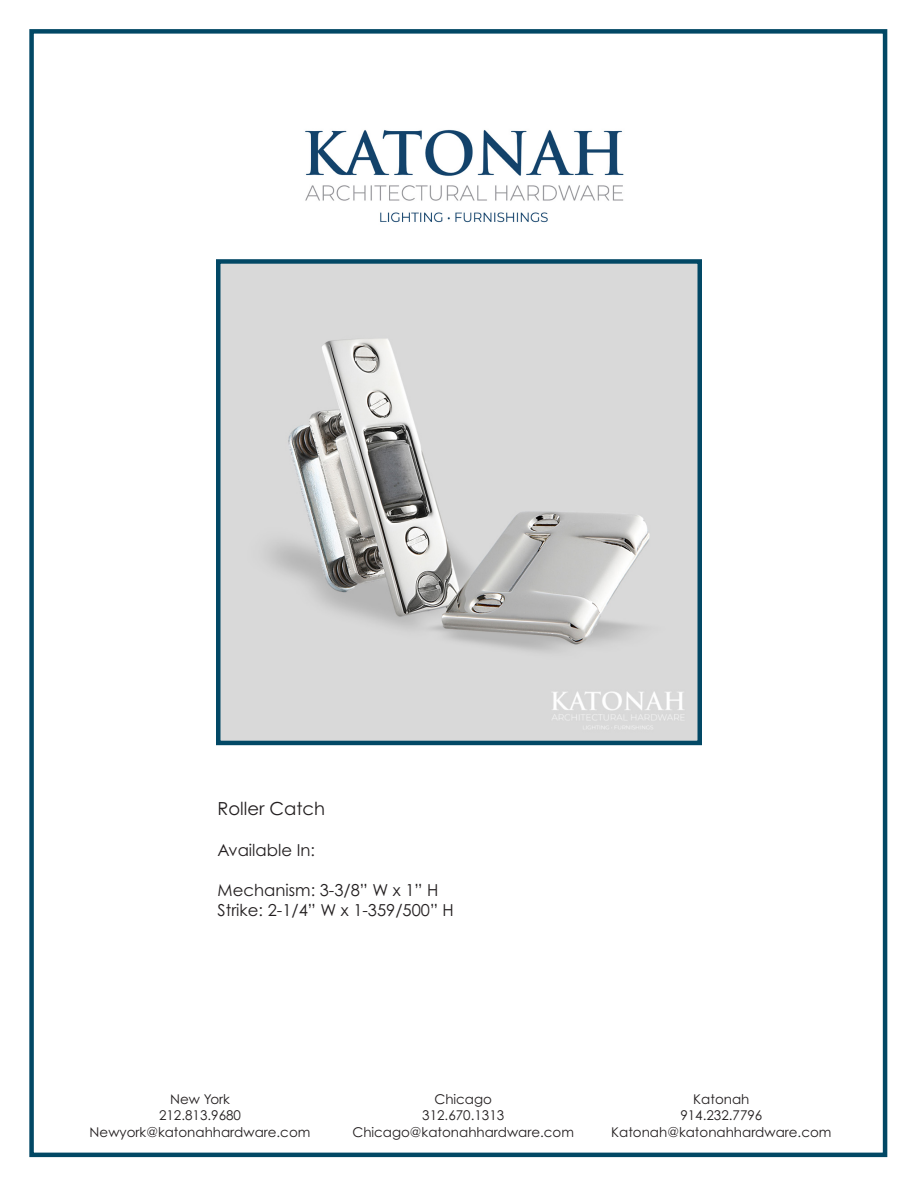
<style>
.page{position:relative;width:918px;height:1188px;background:#fff}
.page>*{position:absolute;margin:0;border:0;box-sizing:border-box;transform-origin:0 0}
.t1{font:18px "Century Gothic Pro";color:#231f20}
.t2{font:16.5px "Century Gothic Pro";color:#231f20}
.t3{font:13.5px "Century Gothic Pro";color:#231f20}
</style>
<div class="page">
<div style="left:29px;top:29px;width:858px;height:1128px;border:4px solid #024865"></div>
<img style="left:221px;top:264px;width:476px;height:476px">
<div style="left:216px;top:259px;width:486px;height:486px;border:4px solid #024865"></div>
<img style="left:305px;top:129px;width:319px;height:94px">
<p class="t1" style="left:218px;top:797px;width:109px">Roller Catch</p>
<p class="t2" style="left:218px;top:840px;width:99px">Available In:</p>
<p class="t2" style="left:218px;top:880px;width:222px">Mechanism: 3-3/8” W x 1” H</p>
<p class="t2" style="left:218px;top:900px;width:238px">Strike: 2-1/4” W x 1-359/500” H</p>
<p class="t3" style="left:170px;top:1091px;width:61px">New York</p>
<p class="t3" style="left:159px;top:1107px;width:83px">212.813.9680</p>
<p class="t3" style="left:90px;top:1123px;width:222px">Newyork@katonahhardware.com</p>
<p class="t3" style="left:434px;top:1091px;width:59px">Chicago</p>
<p class="t3" style="left:422px;top:1107px;width:83px">312.670.1313</p>
<p class="t3" style="left:352px;top:1123px;width:223px">Chicago@katonahhardware.com</p>
<p class="t3" style="left:693px;top:1091px;width:58px">Katonah</p>
<p class="t3" style="left:680px;top:1107px;width:83px">914.232.7796</p>
<p class="t3" style="left:611px;top:1123px;width:222px">Katonah@katonahhardware.com</p>
</div>
